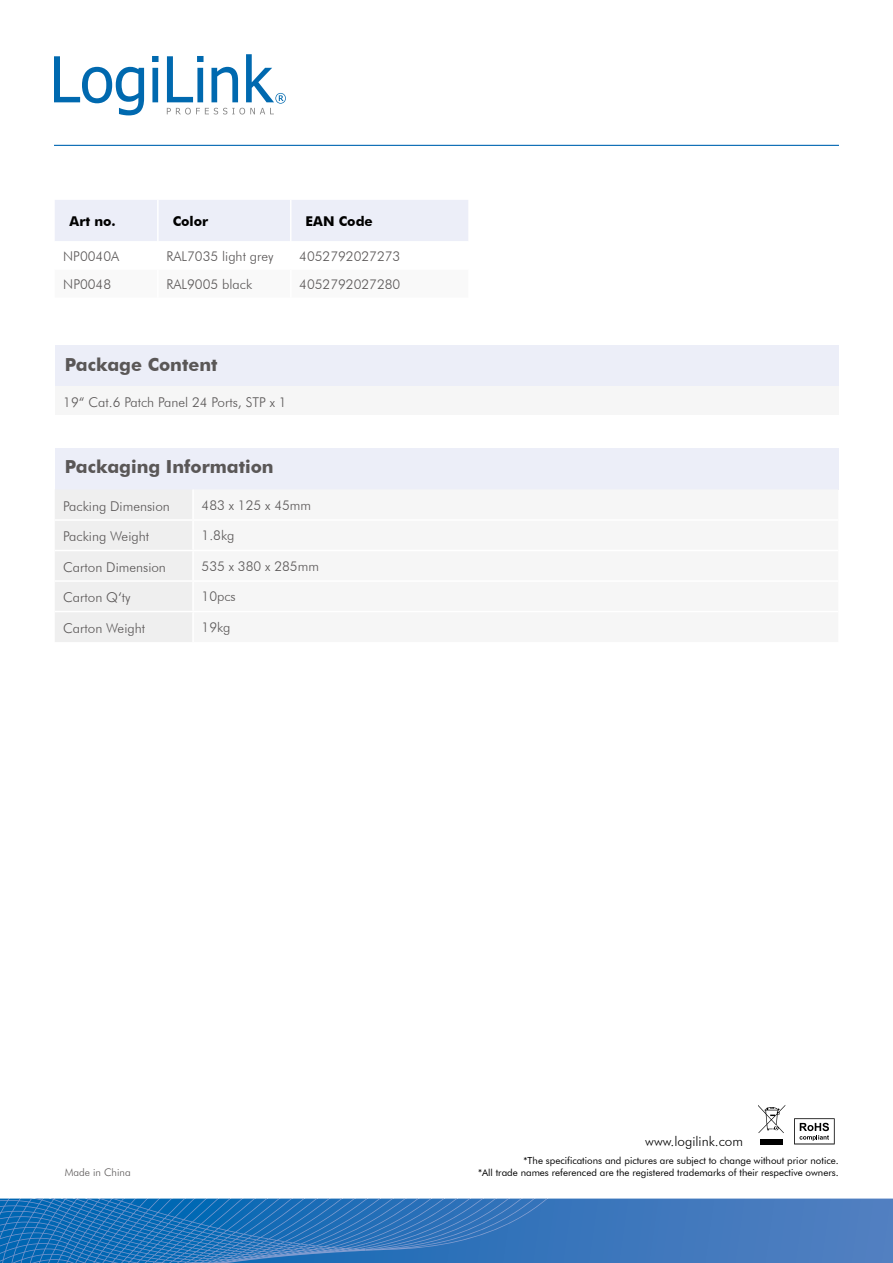
<style>
.page{position:relative;width:893px;height:1263px;background:#fff}
.page>*{position:absolute;margin:0;border:0;box-sizing:border-box;transform-origin:0 0}
.t1{font:700 18px "Futura BT";color:#5a5757}
.t2{font:300 13.5px "Futura BT";color:#5a5757}
.t3{font:700 13.5px "Futura BT";color:#000}
.t4{font:300 13.5px "Futura BT";color:#000}
.t5{font:300 10.5px "Futura BT";color:#5a5757}
.t6{font:9.75px/11.7px "Futura BT";color:#000;text-align:right}
</style>
<div class="page">
<svg style="left:0;top:1198px;width:893px;height:65px;background:#3978bc"></svg>
<svg style="left:207px;top:1198px;width:341px;height:43px;background:#2f75bb"></svg>
<svg style="left:0;top:1220px;width:171px;height:22px;background:#1c71b8"></svg>
<hr style="left:54px;top:145px;width:785px;height:1px;background:#0066b2">
<svg style="left:54px;top:56px;width:90px;height:59px"></svg>
<svg style="left:152px;top:56px;width:7px;height:46px"></svg>
<svg style="left:167px;top:54px;width:119px;height:60px"></svg>
<svg style="left:794px;top:1118px;width:41px;height:26px"></svg>
<svg style="left:758px;top:1105px;width:27px;height:28px"></svg>
<div style="left:760px;top:1139px;width:23px;height:5px;background:#000"></div>
<div style="left:55px;top:345px;width:783px;height:41px;background:#eceef8"></div>
<div style="left:55px;top:448px;width:783px;height:41px;background:#eceef8"></div>
<div style="left:55px;top:387px;width:783px;height:28px;background:#f6f6f6"></div>
<div style="left:55px;top:489px;width:137px;height:153px;background:#efefef"></div>
<svg style="left:194px;top:489px;width:644px;height:1px"></svg>
<hr style="left:55px;top:519px;width:138px;height:2px;background:#fff">
<hr style="left:55px;top:580px;width:138px;height:2px;background:#fff">
<hr style="left:55px;top:550px;width:138px;height:1px;background:#fff">
<hr style="left:55px;top:611px;width:138px;height:1px;background:#fff">
<div style="left:55px;top:200px;width:413px;height:41px;background:#eceef8"></div>
<p class="t3" style="left:70px;top:213px;width:48px">Art no.</p>
<p class="t3" style="left:173px;top:213px;width:37px">Color</p>
<p class="t3" style="left:306px;top:213px;width:69px">EAN Code</p>
<p class="t2" style="left:63px;top:248px;width:57px">NP0040A</p>
<p class="t2" style="left:166px;top:248px;width:109px">RAL7035 light grey</p>
<p class="t2" style="left:299px;top:248px;width:103px">4052792027273</p>
<p class="t2" style="left:63px;top:276px;width:49px">NP0048</p>
<p class="t2" style="left:166px;top:276px;width:87px">RAL9005 black</p>
<p class="t2" style="left:299px;top:276px;width:103px">4052792027280</p>
<h1 class="t1" style="left:65px;top:353px;width:154px">Package Content</h1>
<p class="t2" style="left:63px;top:394px;width:225px">19“ Cat.6 Patch Panel 24 Ports, STP x 1</p>
<h1 class="t1" style="left:65px;top:456px;width:210px">Packaging Information</h1>
<p class="t2" style="left:63px;top:497px;width:108px">Packing Dimension</p>
<p class="t2" style="left:202px;top:497px;width:111px">483 x 125 x 45mm</p>
<p class="t2" style="left:63px;top:528px;width:87px">Packing Weight</p>
<p class="t2" style="left:202px;top:527px;width:34px">1.8kg</p>
<p class="t2" style="left:63px;top:559px;width:104px">Carton Dimension</p>
<p class="t2" style="left:202px;top:558px;width:119px">535 x 380 x 285mm</p>
<p class="t2" style="left:63px;top:589px;width:69px">Carton Q‘ty</p>
<p class="t2" style="left:202px;top:588px;width:36px">10pcs</p>
<p class="t2" style="left:63px;top:620px;width:83px">Carton Weight</p>
<p class="t2" style="left:202px;top:619px;width:31px">19kg</p>
<p class="t5" style="left:65px;top:1166px;width:67px">Made in China</p>
<p class="t4" style="left:645px;top:1133px;width:99px">www.logilink.com</p>
<p class="t6" style="left:478px;top:1154px;width:362px">*The specifications and pictures are subject to change without prior notice.<br>*All trade names referenced are the registered trademarks of their respective owners.</p>
</div>
